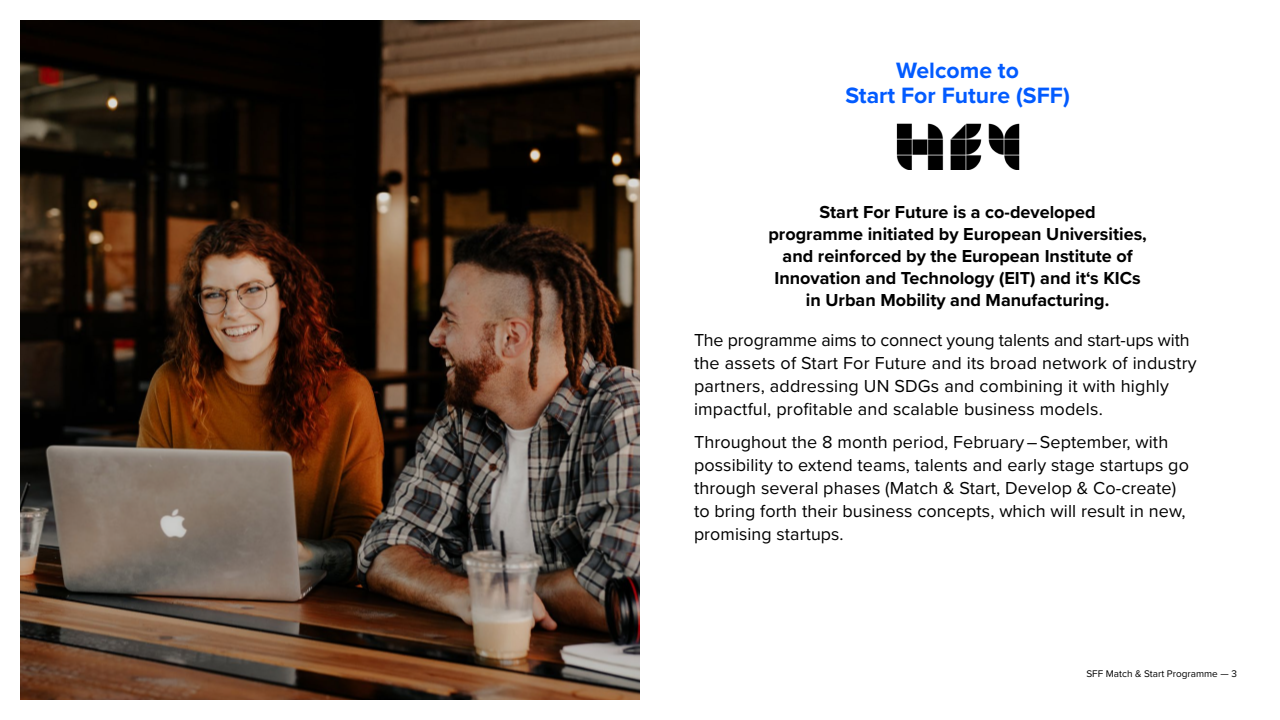
<style>
.page{position:relative;width:1280px;height:720px;background:#fff}
.page>*{position:absolute;margin:0;border:0;box-sizing:border-box;transform-origin:0 0}
.t1{font:700 23px/25px "Proxima Nova";color:#025bff;text-align:center}
.t2{font:18px/23px "Proxima Nova";letter-spacing:.005em;color:#000}
.t3{font:700 18px/22px "Proxima Nova";color:#000;text-align:center}
.t4{font:10px "Proxima Nova";color:#000}
</style>
<div class="page">
<img style="left:20px;top:20px;width:620px;height:680px">
<img style="left:896px;top:124px;width:124px;height:46px">
<p class="t1" style="left:845px;top:57px;width:226px">Welcome to<br>Start For Future (SFF)</p>
<p class="t3" style="left:768px;top:201px;width:380px">Start For Future is a co-developed<br>programme initiated by European Universities, and reinforced by the European Institute of Innovation and Technology (EIT) and it‘s KICs in Urban Mobility and Manufacturing.</p>
<p class="t2" style="left:694px;top:328px;width:504px">The programme aims to connect young talents and start-ups with the assets of Start For Future and its broad network of industry partners, addressing UN SDGs and combining it with highly impactful, profitable and scalable business models.</p>
<p class="t2" style="left:694px;top:430px;width:497px">Throughout the 8 month period, February – September, with possibility to extend teams, talents and early stage startups go through several phases (Match &amp; Start, Develop &amp; Co-create) to bring forth their business concepts, which will result in new, promising startups.</p>
<p class="t4" style="left:1086px;top:666px;width:152px">SFF Match &amp; Start Programme — 3</p>
</div>
